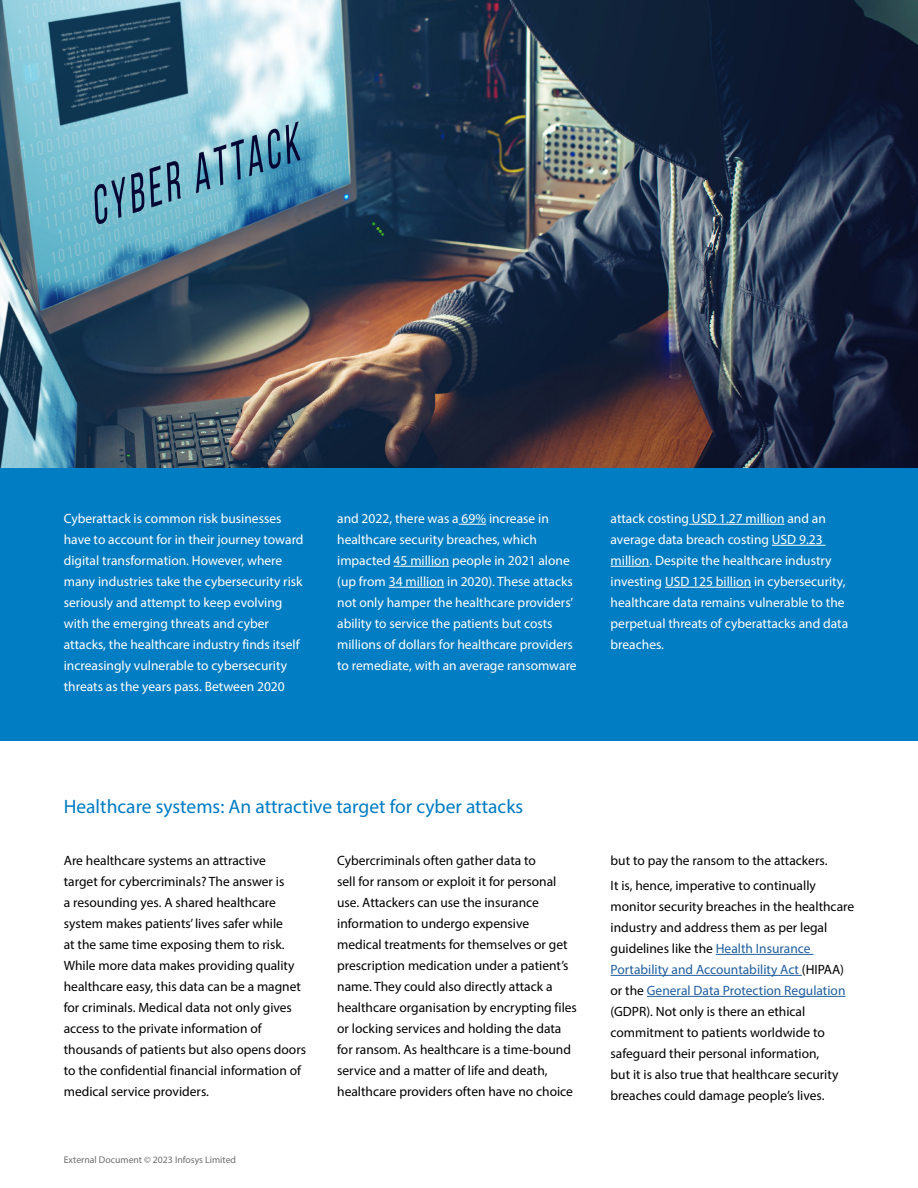
<style>
.page{position:relative;width:918px;height:1188px;background:#fff}
.page>*{position:absolute;margin:0;border:0;box-sizing:border-box;transform-origin:0 0}
.t1{font:19.5px "Myriad Pro";color:#007cc3}
.t2{font:13.5px/21px "Myriad Pro";color:#000}
.t3{font:13.5px/21px "Myriad Pro";color:#fff}
.t4{font:9.75px "Myriad Pro";color:#6d6e71}
.s1{color:#215e9e}
</style>
<div class="page">
<div style="left:0;top:468px;width:918px;height:273px;background:#007dc3"></div>
<hr style="left:716px;top:954px;width:97px;height:1px;background:#215e9e">
<hr style="left:611px;top:975px;width:191px;height:1px;background:#215e9e">
<hr style="left:647px;top:996px;width:199px;height:1px;background:#215e9e">
<svg style="left:459px;top:524px;width:27px;height:1px"></svg>
<hr style="left:394px;top:566px;width:55px;height:1px;background:#fff">
<hr style="left:389px;top:587px;width:55px;height:1px;background:#fff">
<hr style="left:689px;top:524px;width:96px;height:1px;background:#fff">
<hr style="left:772px;top:545px;width:54px;height:1px;background:#fff">
<hr style="left:611px;top:566px;width:38px;height:1px;background:#fff">
<hr style="left:665px;top:587px;width:86px;height:1px;background:#fff">
<img style="left:0;top:0;width:918px;height:468px">
<p class="t3" style="left:64px;top:508px;width:241px">Cyberattack is common risk businesses have to account for in their journey toward digital transformation. However, where many industries take the cybersecurity risk seriously and attempt to keep evolving with the emerging threats and cyber attacks, the healthcare industry finds itself increasingly vulnerable to cybersecurity threats as the years pass. Between 2020</p>
<p class="t3" style="left:337px;top:508px;width:241px">and 2022, there was a 69% increase in healthcare security breaches, which impacted 45 million people in 2021 alone (up from 34 million in 2020). These attacks not only hamper the healthcare providers’ ability to service the patients but costs millions of dollars for healthcare providers to remediate, with an average ransomware</p>
<p class="t3" style="left:611px;top:508px;width:239px">attack costing USD 1.27 million and an average data breach costing USD 9.23 million. Despite the healthcare industry investing USD 125 billion in cybersecurity, healthcare data remains vulnerable to the perpetual threats of cyberattacks and data breaches.</p>
<h1 class="t1" style="left:64px;top:794px;width:461px">Healthcare systems: An attractive target for cyber attacks</h1>
<p class="t2" style="left:64px;top:850px;width:244px">Are healthcare systems an attractive<br>target for cybercriminals? The answer is<br>a resounding yes. A shared healthcare system makes patients’ lives safer while<br>at the same time exposing them to risk.<br>While more data makes providing quality healthcare easy, this data can be a magnet for criminals. Medical data not only gives access to the private information of thousands of patients but also opens doors to the confidential financial information of medical service providers.</p>
<p class="t2" style="left:337px;top:850px;width:241px">Cybercriminals often gather data to<br>sell for ransom or exploit it for personal use. Attackers can use the insurance information to undergo expensive medical treatments for themselves or get prescription medication under a patient’s name. They could also directly attack a healthcare organisation by encrypting files or locking services and holding the data for ransom. As healthcare is a time-bound service and a matter of life and death, healthcare providers often have no choice</p>
<p class="t2" style="left:611px;top:847px;width:218px;line-height:25.2px">but to pay the ransom to the attackers.<br>It is, hence, imperative to continually</p>
<p class="t2" style="left:611px;top:896px;width:245px">monitor security breaches in the healthcare industry and address them as per legal guidelines like the <span class="s1">Health Insurance Portability and Accountability Act</span> (HIPAA) or the <span class="s1">General Data Protection Regulation </span>(GDPR). Not only is there an ethical commitment to patients worldwide to safeguard their personal information,<br>but it is also true that healthcare security breaches could damage people’s lives.</p>
<p class="t4" style="left:64px;top:1154px;width:174px">External Document © 2023 Infosys Limited</p>
</div>
